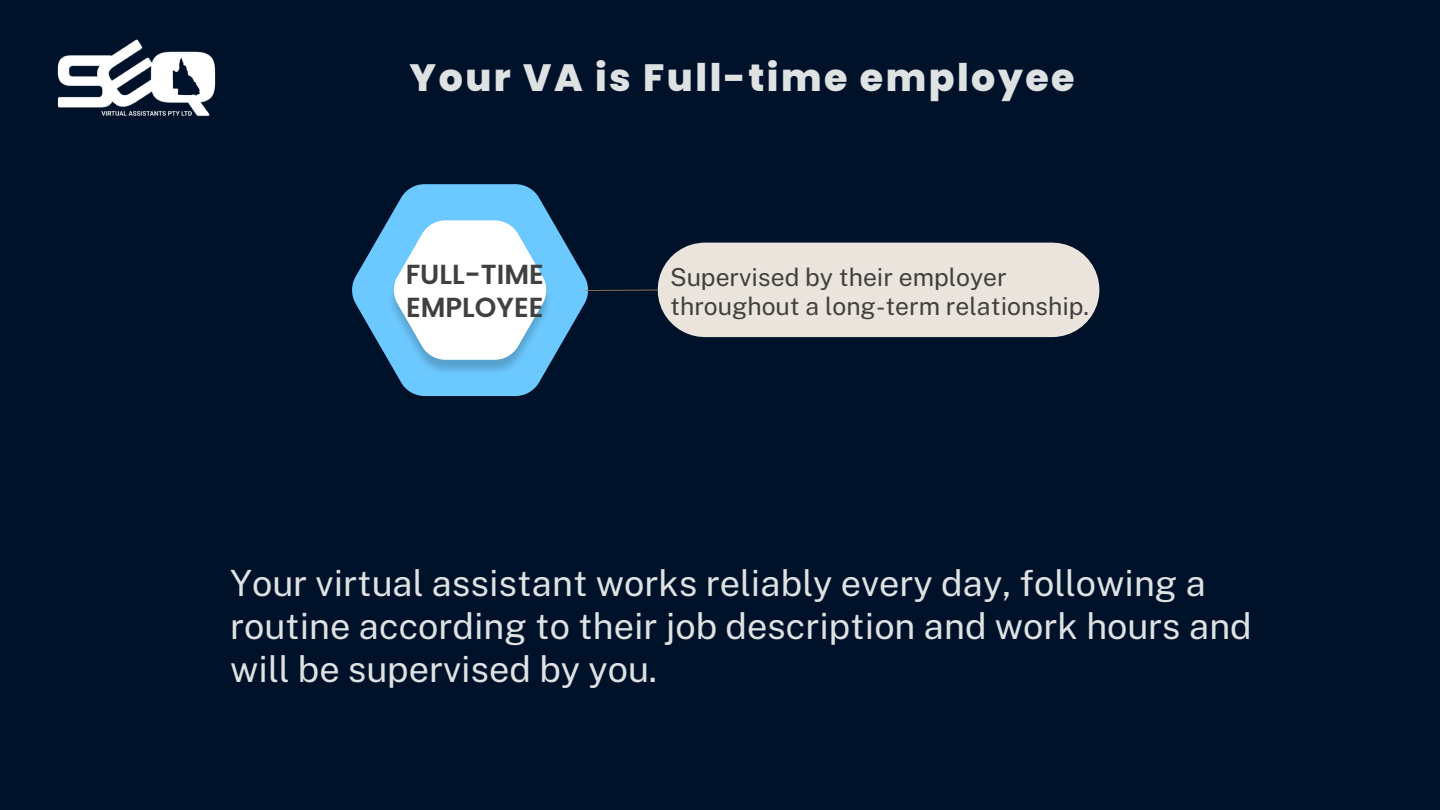
<style>
.page{position:relative;width:1440px;height:810px;background:#001229}
.page>*{position:absolute;margin:0;border:0;box-sizing:border-box;transform-origin:0 0}
.t1{font:800 38px "Poppins";letter-spacing:.065em;color:#dfe2e3}
.t2{font:36.1px/43.1px "Public Sans";color:#dfe2e3}
.t3{font:600 27.5px/33.1px "Poppins";color:#404040}
.t4{font:24.7px/29.5px "Public Sans";color:#404040}
</style>
<div class="page">
<img style="left:352px;top:184px;width:236px;height:212px">
<svg style="left:393px;top:220px;width:154px;height:140px;background:#dcf1fd"></svg>
<div style="left:705px;top:243px;width:347px;height:94px;background:#ebe4dc"></div>
<svg style="left:585px;top:289px;width:73px;height:2px"></svg>
<img style="left:57px;top:39px;width:159px;height:77px">
<p class="t1" style="left:410px;top:51px;width:667px">Your VA is Full-time employee</p>
<p class="t3" style="left:406px;top:258px;width:140px">FULL-TIME<br>EMPLOYEE</p>
<p class="t4" style="left:670px;top:262px;width:420px">Supervised by their employer throughout a long-term relationship.</p>
<p class="t2" style="left:230px;top:561px;width:1023px">Your virtual assistant works reliably every day, following a routine according to their job description and work hours and will be supervised by you.</p>
</div>
